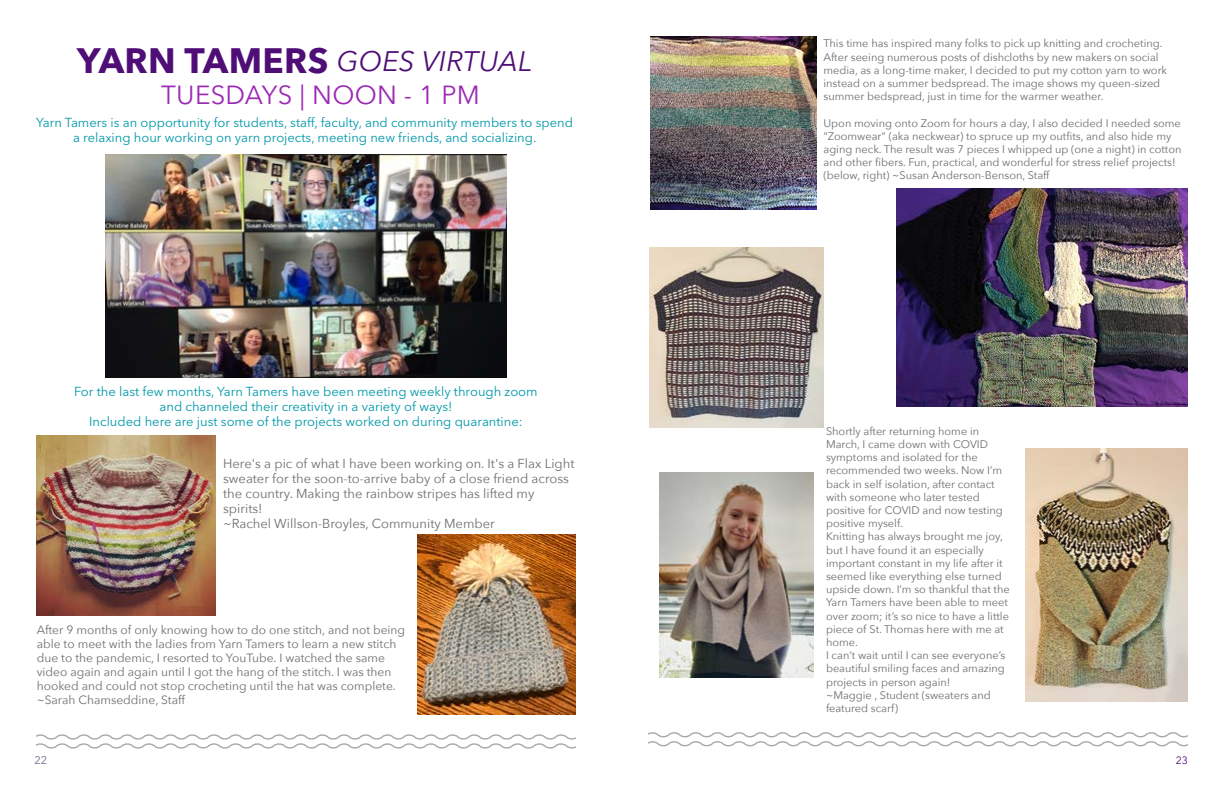
<style>
.page{position:relative;width:1224px;height:792px;background:#fff}
.page>*{position:absolute;margin:0;border:0;box-sizing:border-box;transform-origin:0 0}
.t1{font:700 35px "Avenir Next LT Pro";letter-spacing:.01em;color:#4f0d76}
.t2{font:italic 28px "Avenir Next LT Pro";letter-spacing:.01em;color:#4f0d76}
.t3{font:26px "Avenir Next LT Pro";letter-spacing:.01em;color:#9c29b5}
.t4{font:13px/15px "Avenir Next LT Pro";color:#0098a9;text-align:center}
.t5{font:13px/15px "Avenir Next";color:#6d6e71}
.t6{font:12px/14px "Avenir Next";color:#6d6e71}
.t7{font:11px/13.2px "Avenir Next";color:#6d6e71}
.t8{font:11px "Avenir Next LT Pro";color:#786491}
.t9{font:10.5px "Avenir Next LT Pro";color:#4f0d76}
.s1{color:#6d6e71}
</style>
<div class="page">
<svg style="left:648px;top:732px;width:540px;height:15px"></svg>
<img style="left:651px;top:36px;width:166px;height:174px">
<img style="left:897px;top:189px;width:291px;height:218px">
<img style="left:650px;top:247px;width:174px;height:181px">
<img style="left:1025px;top:449px;width:163px;height:253px">
<img style="left:660px;top:473px;width:153px;height:205px">
<svg style="left:36px;top:734px;width:540px;height:15px"></svg>
<img style="left:36px;top:436px;width:180px;height:180px">
<img style="left:106px;top:155px;width:401px;height:223px">
<img style="left:418px;top:535px;width:158px;height:180px">
<h1 class="t1" style="left:77px;top:39px;width:253px">YARN TAMERS</h1>
<h2 class="t2" style="left:337px;top:44px;width:197px">GOES VIRTUAL</h2>
<h3 class="t3" style="left:161px;top:79px;width:320px">TUESDAYS | NOON - 1 PM</h3>
<p class="t4" style="left:36px;top:115px;width:538px">Yarn Tamers is an opportunity for students, staff, faculty, and community members to spend a relaxing hour working on yarn projects, meeting new friends, and socializing<span class="s1">.</span></p>
<p class="t4" style="left:74px;top:384px;width:465px">For the last few months, Yarn Tamers have been meeting weekly through zoom and channeled their creativity in a variety of ways!<br>Included here are just some of the projects worked on during quarantine:</p>
<p class="t5" style="left:223px;top:455px;width:353px">Here's a pic of what I have been working on. It's a Flax Light sweater for the soon-to-arrive baby of a close friend across the country. Making the rainbow stripes has lifted my spirits!<br>~Rachel Willson-Broyles, Community Member</p>
<p class="t6" style="left:37px;top:622px;width:370px">After 9 months of only knowing how to do one stitch, and not being able to meet with the ladies from Yarn Tamers to learn a new stitch due to the pandemic, I resorted to YouTube. I watched the same video again and again until I got the hang of the stitch. I was then hooked and could not stop crocheting until the hat was complete. ~Sarah Chamseddine, Staff</p>
<p class="t8" style="left:35px;top:753px;width:14px">22</p>
<p class="t7" style="left:823px;top:37px;width:345px">This time has inspired many folks to pick up knitting and crocheting.<br>After seeing numerous posts of dishcloths by new makers on social media, as a long-time maker, I decided to put my cotton yarn to work instead on a summer bedspread. The image shows my queen-sized summer bedspread, just in time for the warmer weather.</p>
<p class="t7" style="left:823px;top:116px;width:359px">Upon moving onto Zoom for hours a day, I also decided I needed some "Zoomwear" (aka neckwear) to spruce up my outfits, and also hide my aging neck. The result was 7 pieces I whipped up (one a night) in cotton and other fibers. Fun, practical, and wonderful for stress relief projects! (below, right) ~Susan Anderson-Benson, Staff</p>
<p class="t7" style="left:826px;top:424px;width:185px">Shortly after returning home in<br>March, I came down with COVID symptoms and isolated for the recommended two weeks. Now I’m back in self isolation, after contact with someone who later tested positive for COVID and now testing positive myself.<br>Knitting has always brought me joy, but I have found it an especially important constant in my life after it seemed like everything else turned upside down. I’m so thankful that the<br>Yarn Tamers have been able to meet over zoom; it’s so nice to have a little piece of St. Thomas here with me at home.<br>I can’t wait until I can see everyone’s beautiful smiling faces and amazing projects in person again!<br>~Maggie , Student (sweaters and featured scarf)</p>
<p class="t9" style="left:1176px;top:754px;width:14px">23</p>
</div>
